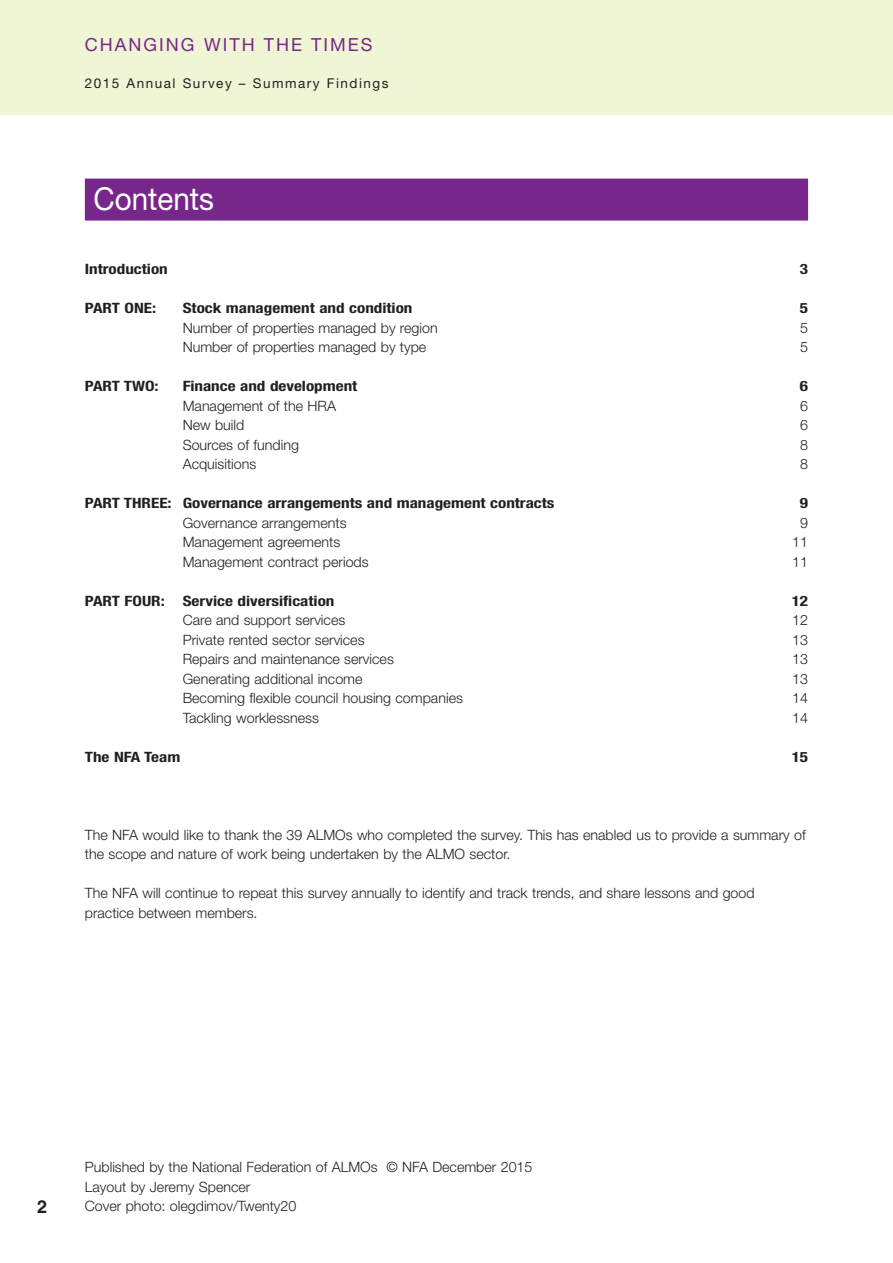
<style>
.page{position:relative;width:893px;height:1263px;background:#fff}
.page>*{position:absolute;margin:0;border:0;box-sizing:border-box;transform-origin:0 0}
.t1{font:31.5px "Helvetica Neue";color:#fff;scale:.94 1}
.t2{font:18px "Helvetica Neue";letter-spacing:.11em;color:#77278b}
.t3{font:700 18px "Helvetica";color:#231f20}
.t4{font:300 14.25px/19.5px "Helvetica Neue";color:#231f20}
.t5{font:700 condensed 14.25px "Helvetica Neue";color:#231f20;scale:1.2 1}
.t6{font:13.5px "Helvetica Neue";letter-spacing:.11em;color:#231f20}
</style>
<div class="page">
<div style="left:85px;top:179px;width:723px;height:42px;background:#77278b"></div>
<div style="left:0;top:0;width:892px;height:115px;background:#f0f5d5"></div>
<p class="t2" style="left:85px;top:38px;width:289px">CHANGING WITH THE TIMES</p>
<p class="t6" style="left:85px;top:78px;width:305px">2015 Annual Survey – Summary Findings</p>
<h1 class="t1" style="left:93px;top:187px;width:130px">Contents</h1>
<p class="t5" style="left:85px;top:264px;width:71px">Introduction</p>
<p class="t5" style="left:799px;top:264px;width:8px">3</p>
<p class="t5" style="left:85px;top:303px;width:61px">PART ONE:</p>
<p class="t5" style="left:183px;top:303px;width:193px">Stock management and condition</p>
<p class="t5" style="left:799px;top:303px;width:8px">5</p>
<p class="t4" style="left:183px;top:319px;width:256px">Number of properties managed by region</p>
<p class="t4" style="left:800px;top:319px;width:9px">5</p>
<p class="t4" style="left:183px;top:339px;width:245px">Number of properties managed by type</p>
<p class="t4" style="left:800px;top:339px;width:9px">5</p>
<p class="t5" style="left:85px;top:381px;width:63px">PART TWO:</p>
<p class="t5" style="left:183px;top:381px;width:147px">Finance and development</p>
<p class="t5" style="left:799px;top:381px;width:8px">6</p>
<p class="t4" style="left:183px;top:397px;width:155px">Management of the HRA</p>
<p class="t4" style="left:800px;top:397px;width:9px">6</p>
<p class="t4" style="left:183px;top:417px;width:63px">New build</p>
<p class="t4" style="left:800px;top:417px;width:9px">6</p>
<p class="t4" style="left:183px;top:436px;width:118px">Sources of funding</p>
<p class="t4" style="left:800px;top:436px;width:9px">8</p>
<p class="t4" style="left:183px;top:456px;width:75px">Acquisitions</p>
<p class="t4" style="left:800px;top:456px;width:9px">8</p>
<p class="t5" style="left:85px;top:498px;width:393px">PART THREE: Governance arrangements and management contracts</p>
<p class="t5" style="left:799px;top:498px;width:8px">9</p>
<p class="t4" style="left:183px;top:514px;width:165px">Governance arrangements</p>
<p class="t4" style="left:800px;top:514px;width:9px">9</p>
<p class="t4" style="left:183px;top:534px;width:159px">Management agreements</p>
<p class="t4" style="left:792px;top:534px;width:17px">11</p>
<p class="t4" style="left:183px;top:553px;width:187px">Management contract periods</p>
<p class="t4" style="left:792px;top:553px;width:17px">11</p>
<p class="t5" style="left:85px;top:596px;width:68px">PART FOUR:</p>
<p class="t5" style="left:183px;top:596px;width:128px">Service diversification</p>
<p class="t5" style="left:791px;top:596px;width:15px">12</p>
<p class="t4" style="left:183px;top:612px;width:164px">Care and support services</p>
<p class="t4" style="left:792px;top:612px;width:17px">12</p>
<p class="t4" style="left:183px;top:631px;width:183px">Private rented sector services</p>
<p class="t4" style="left:792px;top:631px;width:17px">13</p>
<p class="t4" style="left:183px;top:651px;width:213px">Repairs and maintenance services</p>
<p class="t4" style="left:792px;top:651px;width:17px">13</p>
<p class="t4" style="left:183px;top:670px;width:181px">Generating additional income</p>
<p class="t4" style="left:792px;top:670px;width:17px">13</p>
<p class="t4" style="left:183px;top:690px;width:282px">Becoming flexible council housing companies</p>
<p class="t4" style="left:792px;top:690px;width:17px">14</p>
<p class="t4" style="left:183px;top:709px;width:138px">Tackling worklessness</p>
<p class="t4" style="left:792px;top:709px;width:17px">14</p>
<p class="t5" style="left:85px;top:752px;width:81px">The NFA Team</p>
<p class="t5" style="left:791px;top:752px;width:15px">15</p>
<p class="t4" style="left:85px;top:826px;width:722px">The NFA would like to thank the 39 ALMOs who completed the survey. This has enabled us to provide a summary of the scope and nature of work being undertaken by the ALMO sector.</p>
<p class="t4" style="left:85px;top:885px;width:671px">The NFA will continue to repeat this survey annually to identify and track trends, and share lessons and good practice between members.</p>
<p class="t3" style="left:37px;top:1201px;width:12px">2</p>
<p class="t4" style="left:85px;top:1159px;width:449px">Published by the National Federation of ALMOs © NFA December 2015<br>Layout by Jeremy Spencer<br>Cover photo: olegdimov/Twenty20</p>
</div>
